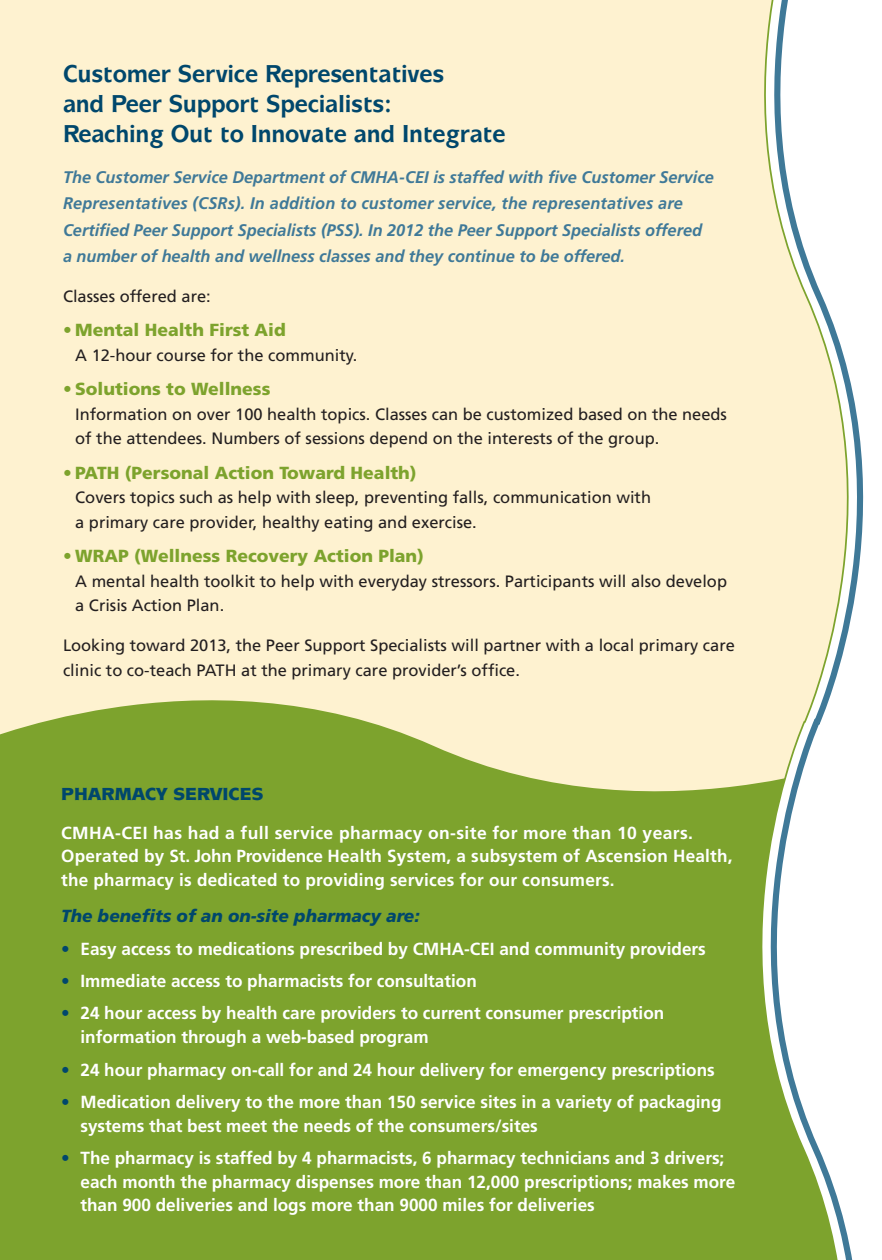
<style>
.page{position:relative;width:882px;height:1260px;background:#fff}
.page>*{position:absolute;margin:0;border:0;box-sizing:border-box;transform-origin:0 0}
.t1{font:700 24.5px/29.8px "Mixage IT Cby BT";letter-spacing:-.01em;color:#00476c;scale:.95 1}
.t2{font:700 17.5px/23.6px "Frutiger";color:#fff}
.t3{font:900 17.5px "Frutiger";color:#7da32d}
.t4{font:italic 900 17.5px "Frutiger";color:#00476c}
.t5{font:900 17.5px "Mixage IT Cby BT";color:#00476c}
.t6{font:italic 700 16.8px/26.2px "Frutiger";color:#3f7998}
.t7{font:16.45px/24.5px "Frutiger";color:#231f20}
.s1{color:#00476c}
</style>
<div class="page">
<div style="left:0;top:0;width:707px;height:642px;background:#fef2d0"></div>
<svg style="left:0;top:642px;width:707px;height:181px;background:#c2cd84"></svg>
<div style="left:0;top:823px;width:849px;height:437px;background:#7da32d"></div>
<div style="left:707px;top:0;width:6px;height:823px;background:#fef2d0"></div>
<svg style="left:713px;top:0;width:151px;height:1260px"></svg>
<h1 class="t1" style="left:63px;top:59px;width:467px">Customer Service Representatives<br>and Peer Support Specialists:<br>Reaching Out to Innovate and Integrate</h1>
<p class="t6" style="left:63px;top:164px;width:652px">The Customer Service Department of CMHA-CEI is staffed with five Customer Service Representatives (CSRs). In addition to customer service, the representatives are Certified Peer Support Specialists (PSS). In 2012 the Peer Support Specialists offered a number of health and wellness classes and they continue to be offered.</p>
<p class="t7" style="left:63px;top:284px;width:149px">Classes offered are:</p>
<p class="t3" style="left:63px;top:320px;width:224px">• Mental Health First Aid</p>
<p class="t7" style="left:75px;top:343px;width:284px">A 12-hour course for the community.</p>
<p class="t3" style="left:63px;top:379px;width:209px">• Solutions to Wellness</p>
<p class="t7" style="left:75px;top:402px;width:653px">Information on over 100 health topics. Classes can be customized based on the needs of the attendees. Numbers of sessions depend on the interests of the group.</p>
<p class="t3" style="left:63px;top:462px;width:355px">• PATH (Personal Action Toward Health)</p>
<p class="t7" style="left:75px;top:485px;width:577px">Covers topics such as help with sleep, preventing falls, communication with a primary care provider, healthy eating and exercise.</p>
<p class="t3" style="left:63px;top:546px;width:363px">• WRAP (Wellness Recovery Action Plan)</p>
<p class="t7" style="left:75px;top:569px;width:653px">A mental health toolkit to help with everyday stressors. Participants will also develop a Crisis Action Plan.</p>
<p class="t7" style="left:63px;top:633px;width:673px">Looking toward 2013, the Peer Support Specialists will partner with a local primary care clinic to co-teach PATH at the primary care provider’s office.</p>
<p class="t5" style="left:61px;top:783px;width:180px">PHARMACY SERVICES</p>
<p class="t2" style="left:61px;top:821px;width:673px">CMHA-CEI has had a full service pharmacy on-site for more than 10 years.<br>Operated by St. John Providence Health System, a subsystem of Ascension Health, the pharmacy is dedicated to providing services for our consumers.</p>
<p class="t4" style="left:61px;top:906px;width:360px">The benefits of an on-site pharmacy are:</p>
<p class="t2" style="left:61px;top:937px;width:646px"><span class="s1">•</span> Easy access to medications prescribed by CMHA-CEI and community providers</p>
<p class="t2" style="left:61px;top:969px;width:417px"><span class="s1">•</span> Immediate access to pharmacists for consultation</p>
<p class="t2" style="left:80px;top:1001px;width:585px;text-indent:-19px"><span class="s1">•</span> 24 hour access by health care providers to current consumer prescription information through a web-based program</p>
<p class="t2" style="left:61px;top:1057px;width:655px"><span class="s1">•</span> 24 hour pharmacy on-call for and 24 hour delivery for emergency prescriptions</p>
<p class="t2" style="left:80px;top:1090px;width:643px;text-indent:-19px"><span class="s1">•</span> Medication delivery to the more than 150 service sites in a variety of packaging systems that best meet the needs of the consumers/sites</p>
<p class="t2" style="left:80px;top:1146px;width:656px;text-indent:-19px"><span class="s1">•</span> The pharmacy is staffed by 4 pharmacists, 6 pharmacy technicians and 3 drivers; each month the pharmacy dispenses more than 12,000 prescriptions; makes more than 900 deliveries and logs more than 9000 miles for deliveries</p>
</div>
